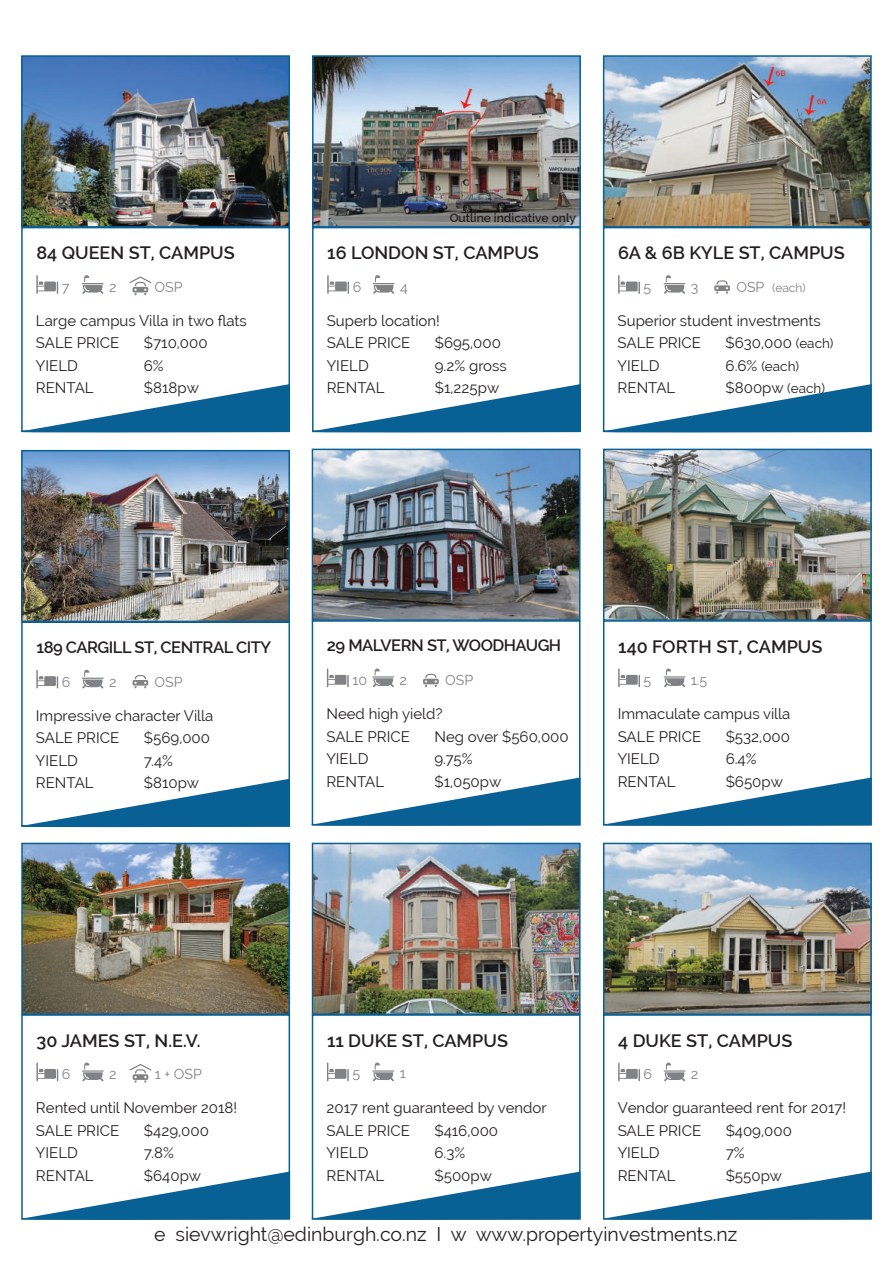
<style>
.page{position:relative;width:893px;height:1263px;background:#fff}
.page>*{position:absolute;margin:0;border:0;box-sizing:border-box;transform-origin:0 0}
.t1{font:19.5px "Raleway";color:#231f20}
.t2{font:600 18px "Raleway";color:#231f20}
.t3{font:600 16.5px "Raleway";letter-spacing:-.03em;color:#231f20}
.t4{font:15px/22.5px "Raleway";color:#231f20}
.t5{font:14.1px "Raleway";color:#808285}
.t6{font:13.5px "Raleway";color:#231f20}
.t7{font:600 12px "Raleway";color:#231f20}
.t8{font:12px "Raleway";color:#808285}
.s1{font-size:14.1px}
.s2{font-size:13.5px}
.s3{font-size:15px}
</style>
<div class="page">
<div style="left:312px;top:620px;width:268px;height:205px;border:2px solid #096094"></div>
<img style="left:315px;top:452px;width:262px;height:166px">
<div style="left:312px;top:449px;width:268px;height:172px;border:2px solid #096094"></div>
<svg style="left:311px;top:776px;width:270px;height:50px"></svg>
<svg style="left:372px;top:668px;width:22px;height:19px"></svg>
<svg style="left:327px;top:668px;width:22px;height:19px"></svg>
<svg style="left:423px;top:674px;width:16px;height:13px"></svg>
<div style="left:21px;top:1014px;width:269px;height:205px;border:2px solid #096094"></div>
<img style="left:24px;top:846px;width:263px;height:166px">
<div style="left:21px;top:843px;width:269px;height:172px;border:2px solid #096094"></div>
<svg style="left:21px;top:1170px;width:270px;height:50px"></svg>
<svg style="left:82px;top:1062px;width:22px;height:19px"></svg>
<svg style="left:36px;top:1062px;width:22px;height:19px"></svg>
<svg style="left:129px;top:1064px;width:22px;height:19px"></svg>
<div style="left:312px;top:1014px;width:269px;height:205px;border:2px solid #096094"></div>
<img style="left:315px;top:846px;width:263px;height:166px">
<div style="left:312px;top:843px;width:269px;height:172px;border:2px solid #096094"></div>
<svg style="left:311px;top:1170px;width:270px;height:50px"></svg>
<svg style="left:372px;top:1062px;width:22px;height:19px"></svg>
<svg style="left:327px;top:1062px;width:22px;height:19px"></svg>
<div style="left:603px;top:1014px;width:269px;height:205px;border:2px solid #096094"></div>
<img style="left:606px;top:846px;width:263px;height:166px">
<div style="left:603px;top:843px;width:269px;height:172px;border:2px solid #096094"></div>
<svg style="left:603px;top:1170px;width:269px;height:50px"></svg>
<svg style="left:664px;top:1062px;width:21px;height:19px"></svg>
<svg style="left:618px;top:1062px;width:22px;height:19px"></svg>
<div style="left:21px;top:227px;width:269px;height:205px;border:2px solid #096094"></div>
<img style="left:24px;top:58px;width:263px;height:167px">
<div style="left:21px;top:55px;width:269px;height:173px;border:2px solid #096094"></div>
<svg style="left:21px;top:383px;width:269px;height:50px"></svg>
<svg style="left:82px;top:275px;width:22px;height:19px"></svg>
<svg style="left:36px;top:275px;width:22px;height:19px"></svg>
<svg style="left:129px;top:276px;width:22px;height:19px"></svg>
<div style="left:312px;top:227px;width:269px;height:205px;border:2px solid #096094"></div>
<img style="left:315px;top:58px;width:263px;height:167px">
<div style="left:312px;top:55px;width:269px;height:173px;border:2px solid #096094"></div>
<svg style="left:312px;top:383px;width:269px;height:50px"></svg>
<svg style="left:373px;top:275px;width:22px;height:19px"></svg>
<svg style="left:327px;top:275px;width:22px;height:19px"></svg>
<div style="left:21px;top:621px;width:269px;height:206px;border:2px solid #096094"></div>
<img style="left:24px;top:453px;width:263px;height:166px">
<div style="left:21px;top:450px;width:269px;height:172px;border:2px solid #096094"></div>
<svg style="left:21px;top:777px;width:269px;height:50px"></svg>
<svg style="left:82px;top:670px;width:22px;height:18px"></svg>
<svg style="left:36px;top:670px;width:22px;height:18px"></svg>
<svg style="left:133px;top:675px;width:15px;height:13px"></svg>
<div style="left:603px;top:227px;width:269px;height:205px;border:2px solid #096094"></div>
<img style="left:606px;top:58px;width:263px;height:167px">
<div style="left:603px;top:55px;width:269px;height:173px;border:2px solid #096094"></div>
<svg style="left:602px;top:383px;width:270px;height:50px"></svg>
<svg style="left:664px;top:275px;width:21px;height:19px"></svg>
<svg style="left:618px;top:275px;width:22px;height:19px"></svg>
<svg style="left:714px;top:280px;width:16px;height:14px"></svg>
<div style="left:603px;top:620px;width:269px;height:205px;border:2px solid #096094"></div>
<img style="left:606px;top:452px;width:263px;height:166px">
<div style="left:603px;top:449px;width:269px;height:172px;border:2px solid #096094"></div>
<svg style="left:603px;top:776px;width:269px;height:50px"></svg>
<svg style="left:664px;top:668px;width:21px;height:19px"></svg>
<svg style="left:618px;top:668px;width:22px;height:19px"></svg>
<p class="t7" style="left:450px;top:210px;width:128px">Outline indicative only</p>
<p class="t2" style="left:36px;top:243px;width:200px">84 QUEEN ST, CAMPUS</p>
<p class="t2" style="left:327px;top:243px;width:213px">16 LONDON ST, CAMPUS</p>
<p class="t2" style="left:618px;top:243px;width:228px">6A &amp; 6B KYLE ST, CAMPUS</p>
<p class="t5" style="left:62px;top:279px;width:9px">7</p>
<p class="t5" style="left:109px;top:279px;width:9px">2</p>
<p class="t5" style="left:155px;top:279px;width:30px">OSP</p>
<p class="t5" style="left:353px;top:279px;width:10px">6</p>
<p class="t5" style="left:400px;top:279px;width:9px">4</p>
<p class="t5" style="left:644px;top:279px;width:9px">5</p>
<p class="t5" style="left:691px;top:279px;width:9px">3</p>
<p class="t8" style="left:736px;top:281px;width:71px"><span class="s1">OSP</span> (each)</p>
<p class="t4" style="left:36px;top:309px;width:213px">Large campus Villa in two flats<br>SALE PRICE</p>
<p class="t4" style="left:144px;top:332px;width:65px">$710,000</p>
<p class="t4" style="left:327px;top:309px;width:115px">Superb location!<br>SALE PRICE</p>
<p class="t4" style="left:435px;top:332px;width:68px">$695,000</p>
<p class="t4" style="left:618px;top:309px;width:205px">Superior student investments<br>SALE PRICE</p>
<p class="t4" style="left:726px;top:332px;width:109px">$630,000 <span class="s2">(each)</span></p>
<p class="t4" style="left:36px;top:354px;width:44px">YIELD</p>
<p class="t4" style="left:144px;top:354px;width:21px">6%</p>
<p class="t4" style="left:36px;top:377px;width:59px">RENTAL</p>
<p class="t4" style="left:144px;top:377px;width:57px">$818pw</p>
<p class="t4" style="left:327px;top:354px;width:44px">YIELD</p>
<p class="t4" style="left:435px;top:354px;width:74px">9.2% gross</p>
<p class="t4" style="left:327px;top:377px;width:59px">RENTAL</p>
<p class="t4" style="left:435px;top:377px;width:66px">$1,225pw</p>
<p class="t4" style="left:618px;top:354px;width:44px">YIELD</p>
<p class="t6" style="left:726px;top:358px;width:75px"><span class="s3">6.6%</span> (each)</p>
<p class="t4" style="left:618px;top:377px;width:59px">RENTAL</p>
<p class="t4" style="left:726px;top:377px;width:101px">$800pw <span class="s2">(each)</span></p>
<p class="t3" style="left:36px;top:637px;width:236px">189 CARGILL ST, CENTRAL CITY</p>
<p class="t3" style="left:327px;top:636px;width:236px">29 MALVERN ST, WOODHAUGH</p>
<p class="t2" style="left:618px;top:636px;width:206px">140 FORTH ST, CAMPUS</p>
<p class="t5" style="left:62px;top:673px;width:10px">6</p>
<p class="t5" style="left:109px;top:673px;width:9px">2</p>
<p class="t5" style="left:155px;top:673px;width:30px">OSP</p>
<p class="t5" style="left:352px;top:672px;width:16px">10</p>
<p class="t5" style="left:400px;top:672px;width:9px">2</p>
<p class="t5" style="left:445px;top:672px;width:30px">OSP</p>
<p class="t5" style="left:644px;top:672px;width:9px">5</p>
<p class="t5" style="left:691px;top:672px;width:18px">1.5</p>
<p class="t4" style="left:36px;top:704px;width:179px">Impressive character Villa<br>SALE PRICE</p>
<p class="t4" style="left:144px;top:726px;width:68px">$569,000</p>
<p class="t4" style="left:326px;top:703px;width:118px">Need high yield?<br>SALE PRICE</p>
<p class="t4" style="left:434px;top:725px;width:136px">Neg over $560,000</p>
<p class="t4" style="left:618px;top:703px;width:174px">Immaculate campus villa<br>SALE PRICE</p>
<p class="t4" style="left:726px;top:725px;width:66px">$532,000</p>
<p class="t4" style="left:36px;top:749px;width:44px">YIELD</p>
<p class="t4" style="left:144px;top:749px;width:31px">7.4%</p>
<p class="t4" style="left:36px;top:771px;width:59px">RENTAL</p>
<p class="t4" style="left:144px;top:771px;width:57px">$810pw</p>
<p class="t4" style="left:326px;top:748px;width:44px">YIELD</p>
<p class="t4" style="left:434px;top:748px;width:40px">9.75%</p>
<p class="t4" style="left:326px;top:770px;width:59px">RENTAL</p>
<p class="t4" style="left:434px;top:770px;width:68px">$1,050pw</p>
<p class="t4" style="left:618px;top:748px;width:44px">YIELD</p>
<p class="t4" style="left:726px;top:748px;width:32px">6.4%</p>
<p class="t4" style="left:618px;top:770px;width:59px">RENTAL</p>
<p class="t4" style="left:726px;top:770px;width:59px">$650pw</p>
<p class="t2" style="left:37px;top:1030px;width:165px">30 JAMES ST, N.E.V.</p>
<p class="t2" style="left:327px;top:1030px;width:183px">11 DUKE ST, CAMPUS</p>
<p class="t2" style="left:618px;top:1030px;width:176px">4 DUKE ST, CAMPUS</p>
<p class="t5" style="left:62px;top:1066px;width:10px">6</p>
<p class="t5" style="left:109px;top:1066px;width:9px">2</p>
<p class="t5" style="left:155px;top:1066px;width:49px">1 + OSP</p>
<p class="t5" style="left:352px;top:1065px;width:9px">5</p>
<p class="t5" style="left:400px;top:1065px;width:8px">1</p>
<p class="t5" style="left:644px;top:1066px;width:10px">6</p>
<p class="t5" style="left:691px;top:1066px;width:9px">2</p>
<p class="t4" style="left:36px;top:1097px;width:203px">Rented until November 2018!<br>SALE PRICE</p>
<p class="t4" style="left:144px;top:1119px;width:66px">$429,000</p>
<p class="t4" style="left:326px;top:1097px;width:222px">2017 rent guaranteed by vendor<br>SALE PRICE</p>
<p class="t4" style="left:434px;top:1119px;width:65px">$416,000</p>
<p class="t4" style="left:618px;top:1097px;width:230px">Vendor guaranteed rent for 2017!<br>SALE PRICE</p>
<p class="t4" style="left:726px;top:1119px;width:68px">$409,000</p>
<p class="t4" style="left:36px;top:1142px;width:44px">YIELD</p>
<p class="t4" style="left:144px;top:1142px;width:31px">7.8%</p>
<p class="t4" style="left:36px;top:1164px;width:59px">RENTAL</p>
<p class="t4" style="left:144px;top:1164px;width:59px">$640pw</p>
<p class="t4" style="left:326px;top:1142px;width:44px">YIELD</p>
<p class="t4" style="left:434px;top:1142px;width:32px">6.3%</p>
<p class="t4" style="left:326px;top:1164px;width:59px">RENTAL</p>
<p class="t4" style="left:434px;top:1164px;width:59px">$500pw</p>
<p class="t4" style="left:618px;top:1142px;width:44px">YIELD</p>
<p class="t4" style="left:726px;top:1142px;width:21px">7%</p>
<p class="t4" style="left:618px;top:1164px;width:59px">RENTAL</p>
<p class="t4" style="left:726px;top:1164px;width:58px">$550pw</p>
<h1 class="t1" style="left:154px;top:1223px;width:585px">e sievwright@edinburgh.co.nz I w www.propertyinvestments.nz</h1>
</div>
